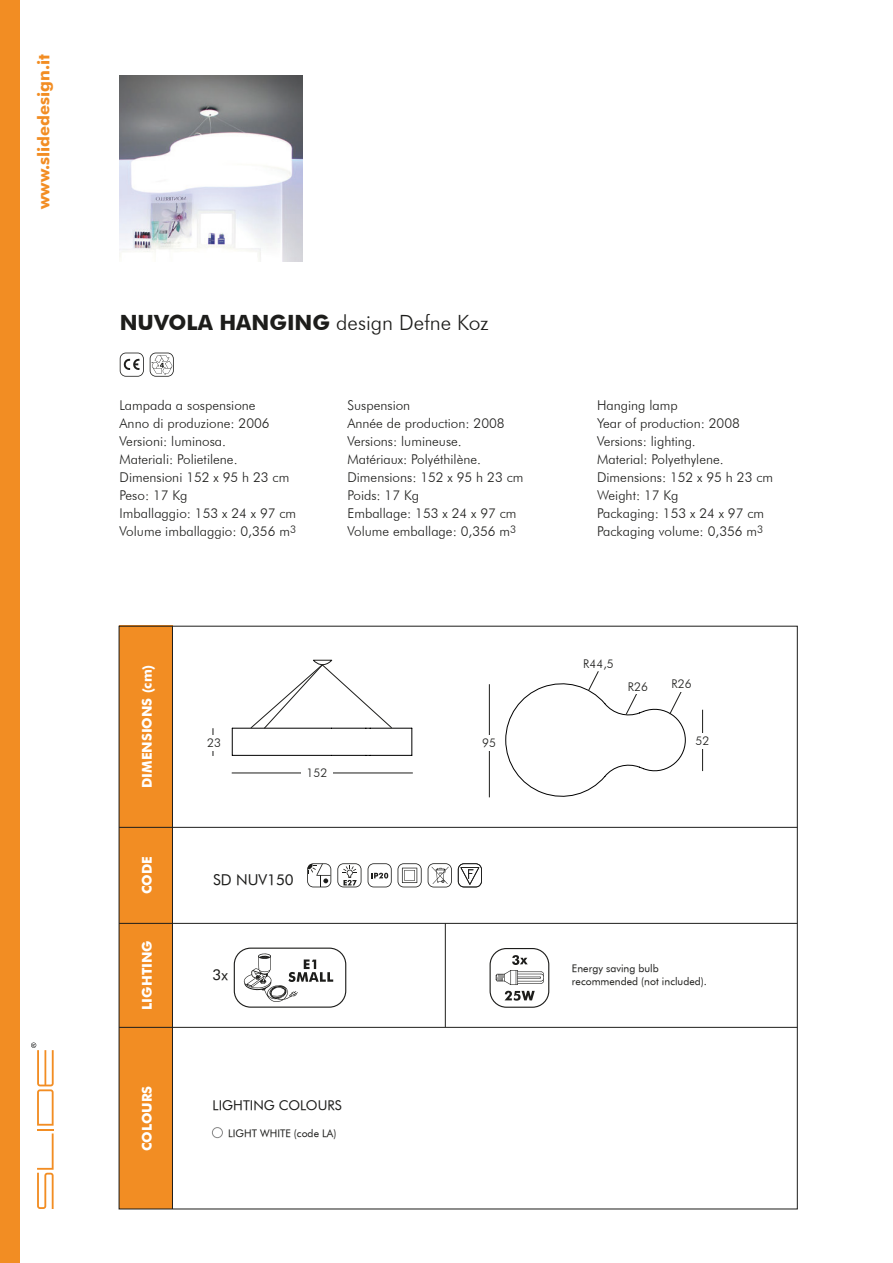
<style>
.page{position:relative;width:893px;height:1263px;background:#fff}
.page>*{position:absolute;margin:0;border:0;box-sizing:border-box;transform-origin:0 0}
.t1{font:300 21px "Futura BT";color:#1d1d1b}
.t2{font:700 16.5px "Futura BT";color:#f28d23}
.t3{font:15px "Futura Book BT";color:#1d1d1b}
.t4{font:300 13.5px "Futura BT";color:#1d1d1b}
.t5{font:700 13.5px "Futura BT";color:#fff}
.t6{font:13.5px "Futura Book BT";color:#1d1d1b}
.t7{font:300 12px "Futura BT";color:#1d1d1b}
.t8{font:10.5px/13.5px "Futura Book BT";color:#1d1d1b}
.s1{font-weight:700}
</style>
<div class="page">
<div style="left:0;top:0;width:20px;height:1263px;background:#f28d23"></div>
<svg style="left:31px;top:1042px;width:23px;height:167px"></svg>
<img style="left:120px;top:75px;width:182px;height:186px">
<div style="left:212px;top:1127px;width:11px;height:11px;border:1px solid #878787;border-radius:50%"></div>
<hr style="left:445px;top:923px;width:1px;height:104px;background:#1d1d1b">
<svg style="left:120px;top:353px;width:24px;height:24px"></svg>
<svg style="left:150px;top:353px;width:24px;height:24px"></svg>
<svg style="left:337px;top:863px;width:24px;height:24px"></svg>
<svg style="left:398px;top:863px;width:24px;height:24px"></svg>
<svg style="left:458px;top:863px;width:24px;height:24px"></svg>
<svg style="left:428px;top:863px;width:24px;height:24px"></svg>
<svg style="left:307px;top:863px;width:24px;height:24px"></svg>
<svg style="left:368px;top:863px;width:24px;height:24px"></svg>
<hr style="left:232px;top:773px;width:181px;height:1px;background:#1d1d1b">
<hr style="left:370px;top:728px;width:42px;height:1px;background:#000">
<hr style="left:232px;top:728px;width:99px;height:1px;background:#000">
<hr style="left:370px;top:755px;width:42px;height:1px;background:#000">
<hr style="left:331px;top:755px;width:35px;height:1px;background:#000">
<hr style="left:232px;top:755px;width:99px;height:1px;background:#000">
<svg style="left:411px;top:729px;width:1px;height:26px"></svg>
<svg style="left:232px;top:729px;width:1px;height:26px"></svg>
<svg style="left:213px;top:728px;width:1px;height:28px"></svg>
<div style="left:202px;top:735px;width:25px;height:15px;background:#fff"></div>
<div style="left:301px;top:765px;width:32px;height:18px;background:#fff"></div>
<hr style="left:702px;top:710px;width:1px;height:61px;background:#1d1d1b">
<svg style="left:505px;top:671px;width:181px;height:126px"></svg>
<hr style="left:489px;top:684px;width:1px;height:113px;background:#1d1d1b">
<div style="left:477px;top:735px;width:25px;height:15px;background:#fff"></div>
<div style="left:690px;top:733px;width:25px;height:15px;background:#fff"></div>
<div style="left:621px;top:678px;width:34px;height:16px;background:#fff"></div>
<div style="left:665px;top:676px;width:33px;height:15px;background:#fff"></div>
<svg style="left:250px;top:660px;width:142px;height:69px"></svg>
<svg style="left:234px;top:947px;width:112px;height:61px"></svg>
<svg style="left:490px;top:948px;width:59px;height:60px"></svg>
<div style="left:119px;top:626px;width:54px;height:583px;background:#f28d23"></div>
<hr style="left:119px;top:827px;width:678px;height:1px;background:#1d1d1b">
<hr style="left:172px;top:626px;width:1px;height:583px;background:#1d1d1b">
<hr style="left:119px;top:1027px;width:678px;height:1px;background:#1d1d1b">
<hr style="left:119px;top:923px;width:678px;height:1px;background:#1d1d1b">
<p class="t2" style="left:34px;top:209px;width:156px;rotate:-90deg">www.slidedesign.it</p>
<p class="t1" style="left:120px;top:310px;width:370px"><span class="s1">NUVOLA HANGING</span> design Defne Koz</p>
<p class="t4" style="left:120px;top:397px;width:138px">Lampada a sospensione</p>
<p class="t4" style="left:120px;top:415px;width:152px">Anno di produzione: 2006</p>
<p class="t4" style="left:120px;top:433px;width:108px">Versioni: luminosa.</p>
<p class="t4" style="left:120px;top:451px;width:119px">Materiali: Polietilene.</p>
<p class="t4" style="left:120px;top:469px;width:171px">Dimensioni 152 x 95 h 23 cm</p>
<p class="t4" style="left:120px;top:487px;width:69px">Peso: 17 Kg</p>
<p class="t4" style="left:120px;top:505px;width:178px">Imballaggio: 153 x 24 x 97 cm</p>
<p class="t4" style="left:120px;top:523px;width:178px">Volume imballaggio: 0,356 m<sup>3</sup></p>
<p class="t4" style="left:347px;top:397px;width:64px">Suspension</p>
<p class="t4" style="left:347px;top:415px;width:159px">Année de production: 2008</p>
<p class="t4" style="left:347px;top:433px;width:116px">Versions: lumineuse.</p>
<p class="t4" style="left:347px;top:451px;width:135px">Matériaux: Polyéthilène.</p>
<p class="t4" style="left:347px;top:469px;width:177px">Dimensions: 152 x 95 h 23 cm</p>
<p class="t4" style="left:347px;top:487px;width:73px">Poids: 17 Kg</p>
<p class="t4" style="left:347px;top:505px;width:171px">Emballage: 153 x 24 x 97 cm</p>
<p class="t4" style="left:347px;top:523px;width:170px">Volume emballage: 0,356 m<sup>3</sup></p>
<p class="t4" style="left:597px;top:397px;width:82px">Hanging lamp</p>
<p class="t4" style="left:597px;top:415px;width:144px">Year of production: 2008</p>
<p class="t4" style="left:597px;top:433px;width:100px">Versions: lighting.</p>
<p class="t4" style="left:597px;top:451px;width:128px">Material: Polyethylene.</p>
<p class="t4" style="left:597px;top:469px;width:177px">Dimensions: 152 x 95 h 23 cm</p>
<p class="t4" style="left:597px;top:487px;width:83px">Weight: 17 Kg</p>
<p class="t4" style="left:597px;top:505px;width:169px">Packaging: 153 x 24 x 97 cm</p>
<p class="t4" style="left:597px;top:523px;width:168px">Packaging volume: 0,356 m<sup>3</sup></p>
<p class="t5" style="left:139px;top:788px;width:125px;rotate:-90deg">DIMENSIONS (cm)</p>
<p class="t5" style="left:139px;top:894px;width:40px;rotate:-90deg">CODE</p>
<p class="t5" style="left:139px;top:1010px;width:71px;rotate:-90deg">LIGHTING</p>
<p class="t5" style="left:139px;top:1151px;width:67px;rotate:-90deg">COLOURS</p>
<p class="t7" style="left:207px;top:736px;width:15px">23</p>
<p class="t7" style="left:307px;top:765px;width:22px">152</p>
<p class="t3" style="left:213px;top:871px;width:82px">SD NUV150</p>
<p class="t7" style="left:583px;top:656px;width:32px">R44,5</p>
<p class="t7" style="left:628px;top:679px;width:22px">R26</p>
<p class="t7" style="left:671px;top:676px;width:22px">R26</p>
<p class="t7" style="left:482px;top:736px;width:15px">95</p>
<p class="t7" style="left:695px;top:734px;width:15px">52</p>
<p class="t3" style="left:213px;top:966px;width:17px">3x</p>
<p class="t8" style="left:572px;top:961px;width:136px">Energy saving bulb recommended (not included).</p>
<p class="t6" style="left:213px;top:1096px;width:130px">LIGHTING COLOURS</p>
<p class="t8" style="left:228px;top:1126px;width:110px">LIGHT WHITE (code LA)</p>
</div>
